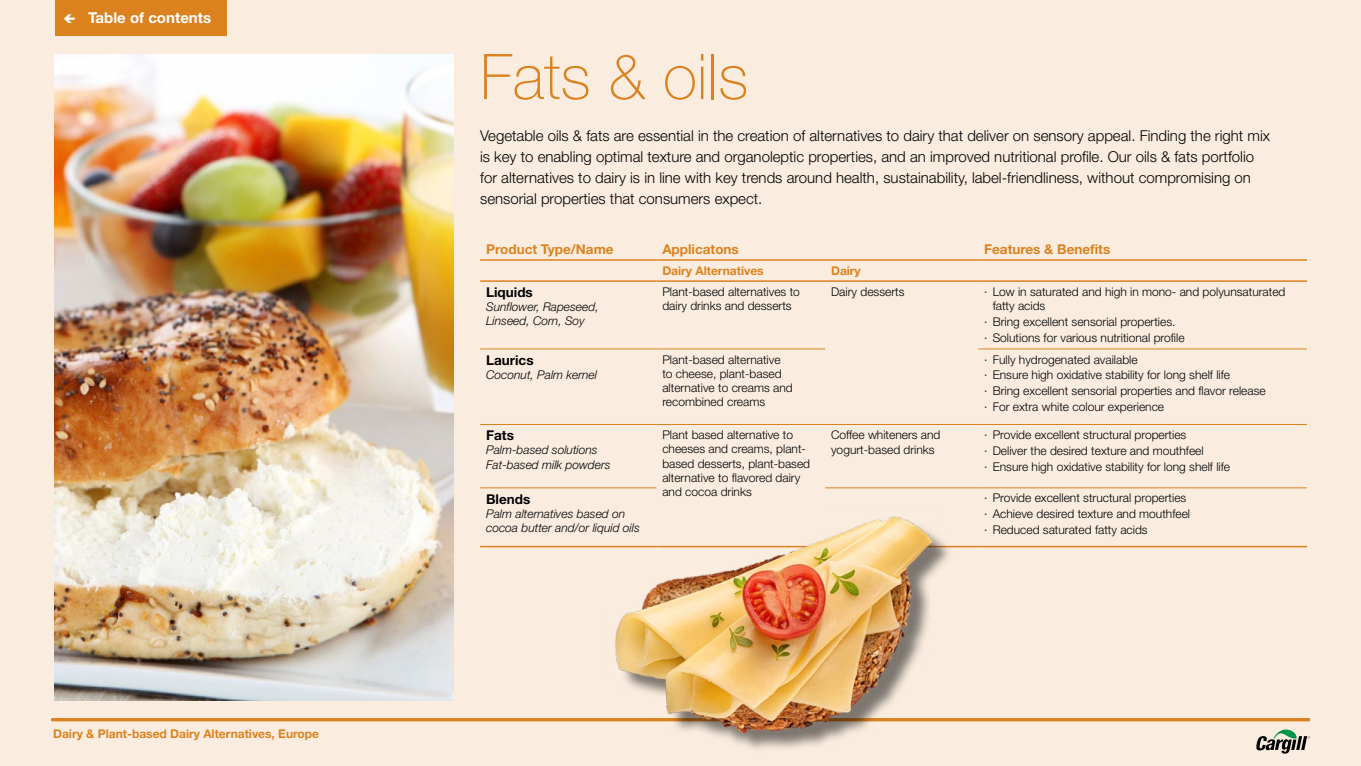
<style>
.page{position:relative;width:1361px;height:766px;background:#fff}
.page>*{position:absolute;margin:0;border:0;box-sizing:border-box;transform-origin:0 0}
.t1{font:100 63px "Helvetica Neue LT Std";color:#db821f}
.t2{font:300 15px/21px "Helvetica Neue LT Std";color:#000}
.t3{font:700 15px "Helvetica Neue LT Std";color:#fff}
.t4{font:700 13.5px "Helvetica Neue LT Std";color:#db821f}
.t5{font:700 13.5px "Helvetica Neue LT Std";color:#000}
.t6{font:300 12px/14.2px "Helvetica Neue LT Std";color:#000}
.t7{font:italic 300 12px/14.2px "Helvetica Neue LT Std";color:#000}
.t8{font:700 12px "Helvetica Neue LT Std";color:#db821f}
</style>
<div class="page">
<div style="left:0;top:0;width:1361px;height:765px;background:#faeddf"></div>
<svg style="left:1256px;top:729px;width:54px;height:24px"></svg>
<hr style="left:51px;top:718px;width:1259px;height:3px;background:#db821f">
<div style="left:55px;top:0;width:172px;height:36px;background:#db821f"></div>
<img style="left:54px;top:54px;width:399px;height:646px">
<hr style="left:480px;top:259px;width:176px;height:1px;background:#db821f">
<hr style="left:656px;top:259px;width:169px;height:1px;background:#db821f">
<hr style="left:825px;top:259px;width:153px;height:1px;background:#db821f">
<hr style="left:978px;top:259px;width:329px;height:1px;background:#db821f">
<hr style="left:480px;top:280px;width:176px;height:2px;background:#db821f">
<hr style="left:656px;top:280px;width:169px;height:2px;background:#db821f">
<hr style="left:825px;top:280px;width:153px;height:2px;background:#db821f">
<hr style="left:978px;top:280px;width:329px;height:2px;background:#db821f">
<hr style="left:480px;top:348px;width:176px;height:1px;background:#db821f">
<hr style="left:656px;top:348px;width:169px;height:1px;background:#db821f">
<hr style="left:978px;top:348px;width:329px;height:1px;background:#db821f">
<hr style="left:480px;top:424px;width:176px;height:1px;background:#db821f">
<hr style="left:656px;top:424px;width:169px;height:1px;background:#db821f">
<hr style="left:825px;top:424px;width:153px;height:1px;background:#db821f">
<hr style="left:978px;top:424px;width:329px;height:1px;background:#db821f">
<hr style="left:480px;top:487px;width:176px;height:1px;background:#db821f">
<hr style="left:825px;top:487px;width:153px;height:1px;background:#db821f">
<hr style="left:978px;top:487px;width:329px;height:1px;background:#db821f">
<hr style="left:480px;top:545px;width:176px;height:2px;background:#db821f">
<hr style="left:825px;top:545px;width:153px;height:2px;background:#db821f">
<hr style="left:978px;top:545px;width:329px;height:2px;background:#db821f">
<img style="left:606px;top:516px;width:347px;height:233px">
<p class="t3" style="left:88px;top:9px;width:125px">Table of contents</p>
<p class="t8" style="left:53px;top:726px;width:267px">Dairy &amp; Plant-based Dairy Alternatives, Europe</p>
<h1 class="t1" style="left:480px;top:41px;width:270px">Fats &amp; oils</h1>
<p class="t2" style="left:480px;top:125px;width:791px">Vegetable oils &amp; fats are essential in the creation of alternatives to dairy that deliver on sensory appeal. Finding the right mix is key to enabling optimal texture and organoleptic properties, and an improved nutritional profile. Our oils &amp; fats portfolio for alternatives to dairy is in line with key trends around health, sustainability, label-friendliness, without compromising on sensorial properties that consumers expect.</p>
<p class="t4" style="left:486px;top:241px;width:129px">Product Type/Name</p>
<p class="t4" style="left:662px;top:241px;width:78px">Applicatons</p>
<p class="t4" style="left:984px;top:241px;width:128px">Features &amp; Benefits</p>
<p class="t8" style="left:662px;top:263px;width:103px">Dairy Alternatives</p>
<p class="t8" style="left:831px;top:263px;width:31px">Dairy</p>
<p class="t5" style="left:486px;top:283px;width:48px">Liquids</p>
<p class="t7" style="left:486px;top:299px;width:114px">Sunflower, Rapeseed,<br>Linseed, Corn, Soy</p>
<p class="t6" style="left:662px;top:284px;width:139px">Plant-based alternatives to dairy drinks and desserts</p>
<p class="t6" style="left:831px;top:284px;width:75px">Dairy desserts</p>
<p class="t6" style="left:992px;top:284px;width:294px;text-indent:-9px">∙ Low in saturated and high in mono- and polyunsaturated fatty acids</p>
<p class="t6" style="left:984px;top:313px;width:202px;line-height:15.9px">∙ Bring excellent sensorial properties.<br>∙ Solutions for various nutritional profile</p>
<p class="t5" style="left:486px;top:351px;width:49px">Laurics</p>
<p class="t7" style="left:486px;top:367px;width:112px">Coconut, Palm kernel</p>
<p class="t5" style="left:486px;top:427px;width:29px">Fats</p>
<p class="t7" style="left:486px;top:442px;width:126px">Palm-based solutions<br>Fat-based milk powders</p>
<p class="t5" style="left:486px;top:490px;width:46px">Blends</p>
<p class="t7" style="left:486px;top:506px;width:155px">Palm alternatives based on cocoa butter and/or liquid oils</p>
<p class="t6" style="left:662px;top:352px;width:132px">Plant-based alternative to cheese, plant-based alternative to creams and recombined creams</p>
<p class="t6" style="left:984px;top:351px;width:283px;line-height:15.9px">∙ Fully hydrogenated available<br>∙ Ensure high oxidative stability for long shelf life<br>∙ Bring excellent sensorial properties and flavor release ∙ For extra white colour experience</p>
<p class="t6" style="left:662px;top:427px;width:149px">Plant based alternative to cheeses and creams, plant&shy;based desserts, plant-based alternative to flavored dairy and cocoa drinks</p>
<p class="t6" style="left:831px;top:427px;width:111px;line-height:15px">Coffee whiteners and yogurt-based drinks</p>
<p class="t6" style="left:984px;top:426px;width:247px;line-height:15.9px">∙ Provide excellent structural properties<br>∙ Deliver the desired texture and mouthfeel<br>∙ Ensure high oxidative stability for long shelf life</p>
<p class="t6" style="left:984px;top:490px;width:207px;line-height:15.9px">∙ Provide excellent structural properties ∙ Achieve desired texture and mouthfeel ∙ Reduced saturated fatty acids</p>
</div>
